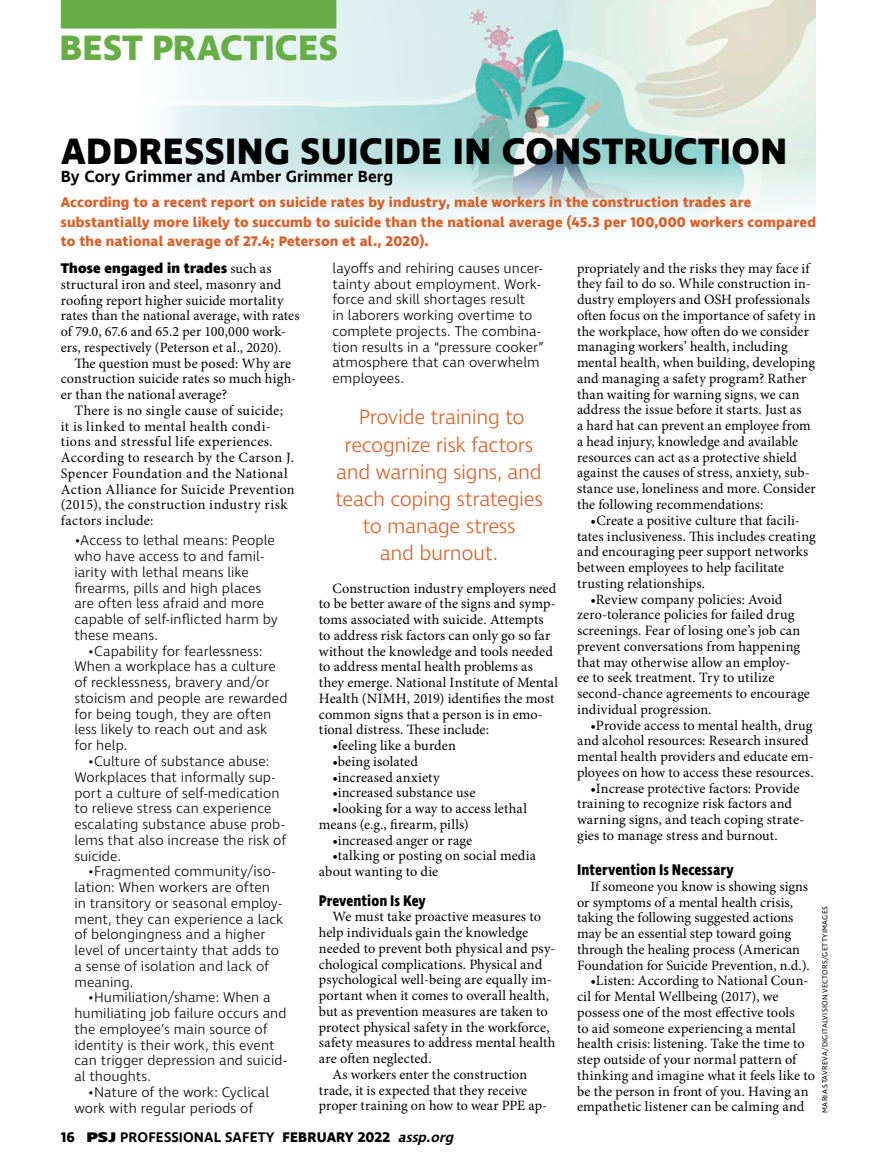
<style>
.page{position:relative;width:878px;height:1175px;background:#fff}
.page>*{position:absolute;margin:0;border:0;box-sizing:border-box;transform-origin:0 0}
.t1{font:700 37.5px "Ingra";letter-spacing:.01em;color:#000}
.t2{font:700 36px "Ingra";letter-spacing:.005em;color:#67ad45}
.t3{font:300 21px/27px "Ingra";letter-spacing:-.02em;color:#da5f28;text-align:center}
.t4{font:600 16.5px "Ingra";letter-spacing:.005em;color:#000}
.t5{font:700 15.75px "Ingra Cd";letter-spacing:.005em;color:#000}
.t6{font:14.25px/15.8px "Minion Pro";letter-spacing:.005em;color:#000}
.t7{font:300 14.25px/15.8px "Ingra";letter-spacing:.005em;color:#000}
.t8{font:14.25px/15.8px "Minion Pro";letter-spacing:.025em;color:#000}
.t9{font:700 14.25px/19.5px "Ingra";letter-spacing:.01em;color:#da5f28}
.t10{font:600 14.25px "Ingra";letter-spacing:.01em;color:#000}
.t11{font:800 14.25px "Ingra";letter-spacing:.015em;color:#000}
.t12{font:7.5px "Ingra";letter-spacing:.035em;color:#000}
.s1{font-family:"Minion Pro";font-weight:400}
.s2{font-weight:700}
.s3{font-weight:800}
.s4{font-style:italic}
</style>
<div class="page">
<img style="left:129px;top:0;width:686px;height:222px">
<div style="left:61px;top:0;width:275px;height:28px;background:#67ad45"></div>
<h2 class="t2" style="left:59px;top:25px;width:280px">BEST PRACTICES</h2>
<h1 class="t1" style="left:61px;top:127px;width:727px">ADDRESSING SUICIDE IN CONSTRUCTION</h1>
<p class="t4" style="left:61px;top:166px;width:334px">By Cory Grimmer and Amber Grimmer Berg</p>
<p class="t9" style="left:61px;top:193px;width:756px">According to a recent report on suicide rates by industry, male workers in the construction trades are substantially more likely to succumb to suicide than the national average (45.3 per 100,000 workers compared to the national average of 27.4; Peterson et al., 2020).</p>
<p class="t11" style="left:61px;top:259px;width:212px">Those engaged in trades <span class="s1">such as</span></p>
<p class="t6" style="left:61px;top:276px;width:240px">structural iron and steel, masonry and roofing report higher suicide mortality rates than the national average, with rates of 79.0, 67.6 and 65.2 per 100,000 work&shy;ers, respectively (Peterson et al., 2020).</p>
<p class="t6" style="left:61px;top:355px;width:237px;text-indent:13px">The question must be posed: Why are construction suicide rates so much high&shy;er than the national average?</p>
<p class="t8" style="left:61px;top:402px;width:235px;text-indent:13px">There is no single cause of suicide; it is linked to mental health condi&shy;tions and stressful life experiences.<br>According to research by the Carson J.<br>Spencer Foundation and the National Action Alliance for Suicide Prevention (2015), the construction industry risk factors include:</p>
<p class="t7" style="left:74px;top:533px;width:205px">•Access to lethal means: People who have access to and famil&shy;iarity with lethal means like firearms, pills and high places are often less afraid and more capable of self-inflicted harm by these means.</p>
<p class="t7" style="left:74px;top:644px;width:214px;text-indent:13px">•Capability for fearlessness:<br>When a workplace has a culture of recklessness, bravery and/or stoicism and people are rewarded for being tough, they are often less likely to reach out and ask for help.</p>
<p class="t7" style="left:74px;top:754px;width:213px;text-indent:13px">•Culture of substance abuse:<br>Workplaces that informally sup&shy;port a culture of self-medication to relieve stress can experience escalating substance abuse prob&shy;lems that also increase the risk of suicide.</p>
<p class="t7" style="left:74px;top:864px;width:210px;text-indent:13px">•Fragmented community/iso&shy;lation: When workers are often in transitory or seasonal employ&shy;ment, they can experience a lack of belongingness and a higher level of uncertainty that adds to a sense of isolation and lack of meaning.</p>
<p class="t7" style="left:74px;top:990px;width:214px;text-indent:13px">•Humiliation/shame: When a humiliating job failure occurs and the employee’s main source of identity is their work, this event can trigger depression and suicid&shy;al thoughts.</p>
<p class="t7" style="left:74px;top:1084px;width:196px;text-indent:13px">•Nature of the work: Cyclical work with regular periods of</p>
<p class="t7" style="left:332px;top:261px;width:213px">layoffs and rehiring causes uncer&shy;tainty about employment. Work&shy;force and skill shortages result<br>in laborers working overtime to complete projects. The combina&shy;tion results in a “pressure cooker” atmosphere that can overwhelm employees.</p>
<h3 class="t3" style="left:335px;top:405px;width:209px">Provide training to recognize risk factors and warning signs, and teach coping strategies to manage stress<br>and burnout.</h3>
<p class="t6" style="left:319px;top:580px;width:241px;text-indent:13px">Construction industry employers need to be better aware of the signs and symp&shy;toms associated with suicide. Attempts to address risk factors can only go so far without the knowledge and tools needed to address mental health problems as they emerge. National Institute of Mental Health (NIMH, 2019) identifies the most common signs that a person is in emo&shy;tional distress. These include:</p>
<p class="t6" style="left:332px;top:737px;width:125px">•feeling like a burden</p>
<p class="t6" style="left:332px;top:753px;width:87px">•being isolated</p>
<p class="t6" style="left:332px;top:769px;width:109px">•increased anxiety</p>
<p class="t6" style="left:332px;top:785px;width:144px">•increased substance use</p>
<p class="t6" style="left:319px;top:800px;width:209px;text-indent:13px">•looking for a way to access lethal means (e.g., firearm, pills)</p>
<p class="t6" style="left:332px;top:832px;width:141px">•increased anger or rage</p>
<p class="t6" style="left:319px;top:848px;width:218px;text-indent:13px">•talking or posting on social media about wanting to die</p>
<p class="t5" style="left:319px;top:890px;width:108px">Prevention Is Key</p>
<p class="t6" style="left:332px;top:909px;width:210px">We must take proactive measures to</p>
<p class="t6" style="left:319px;top:924px;width:211px">help individuals gain the knowledge</p>
<p class="t6" style="left:319px;top:940px;width:238px">needed to prevent both physical and psy-</p>
<p class="t6" style="left:319px;top:956px;width:225px">chological complications. Physical and</p>
<p class="t6" style="left:319px;top:972px;width:234px">psychological well-being are equally im-</p>
<p class="t6" style="left:319px;top:987px;width:232px">portant when it comes to overall health,</p>
<p class="t6" style="left:319px;top:1003px;width:230px">but as prevention measures are taken to</p>
<p class="t6" style="left:319px;top:1019px;width:232px">protect physical safety in the workforce,</p>
<p class="t6" style="left:319px;top:1035px;width:238px">safety measures to address mental health</p>
<p class="t6" style="left:319px;top:1050px;width:114px">are often neglected.</p>
<p class="t6" style="left:332px;top:1066px;width:196px">As workers enter the construction</p>
<p class="t6" style="left:319px;top:1082px;width:210px">trade, it is expected that they receive</p>
<p class="t6" style="left:319px;top:1098px;width:230px">proper training on how to wear PPE ap-</p>
<p class="t10" style="left:61px;top:1128px;width:398px"><span class="s2">16</span> <span class="s3">PSJ</span> PROFESSIONAL SAFETY <span class="s2">FEBRUARY 2022</span> <span class="s4">assp.org</span></p>
<p class="t6" style="left:577px;top:260px;width:240px">propriately and the risks they may face if they fail to do so. While construction in&shy;dustry employers and OSH professionals often focus on the importance of safety in the workplace, how often do we consider managing workers’ health, including mental health, when building, developing and managing a safety program? Rather than waiting for warning signs, we can address the issue before it starts. Just as<br>a hard hat can prevent an employee from a head injury, knowledge and available resources can act as a protective shield against the causes of stress, anxiety, sub&shy;stance use, loneliness and more. Consider the following recommendations:</p>
<p class="t6" style="left:577px;top:512px;width:240px;text-indent:14px">•Create a positive culture that facili&shy;tates inclusiveness. This includes creating and encouraging peer support networks between employees to help facilitate trusting relationships.</p>
<p class="t6" style="left:577px;top:591px;width:234px;text-indent:13px">•Review company policies: Avoid zero-tolerance policies for failed drug screenings. Fear of losing one’s job can prevent conversations from happening that may otherwise allow an employ-<br>ee to seek treatment. Try to utilize second-chance agreements to encourage individual progression.</p>
<p class="t6" style="left:577px;top:717px;width:238px;text-indent:13px">•Provide access to mental health, drug and alcohol resources: Research insured mental health providers and educate em&shy;ployees on how to access these resources.</p>
<p class="t6" style="left:577px;top:780px;width:229px;text-indent:13px">•Increase protective factors: Provide training to recognize risk factors and warning signs, and teach coping strate&shy;gies to manage stress and burnout.</p>
<p class="t5" style="left:577px;top:860px;width:158px">Intervention Is Necessary</p>
<p class="t6" style="left:577px;top:878px;width:234px;text-indent:13px">If someone you know is showing signs or symptoms of a mental health crisis, taking the following suggested actions may be an essential step toward going through the healing process (American Foundation for Suicide Prevention, n.d.).</p>
<p class="t6" style="left:577px;top:973px;width:239px;text-indent:13px">•Listen: According to National Coun&shy;cil for Mental Wellbeing (2017), we possess one of the most effective tools<br>to aid someone experiencing a mental health crisis: listening. Take the time to step outside of your normal pattern of thinking and imagine what it feels like to be the person in front of you. Having an empathetic listener can be calming and</p>
<p class="t12" style="left:820px;top:1112px;width:208px;rotate:-90deg">MARIA STAVREVA/DIGITALVISION VECTORS/GETTYIMAGES</p>
</div>
